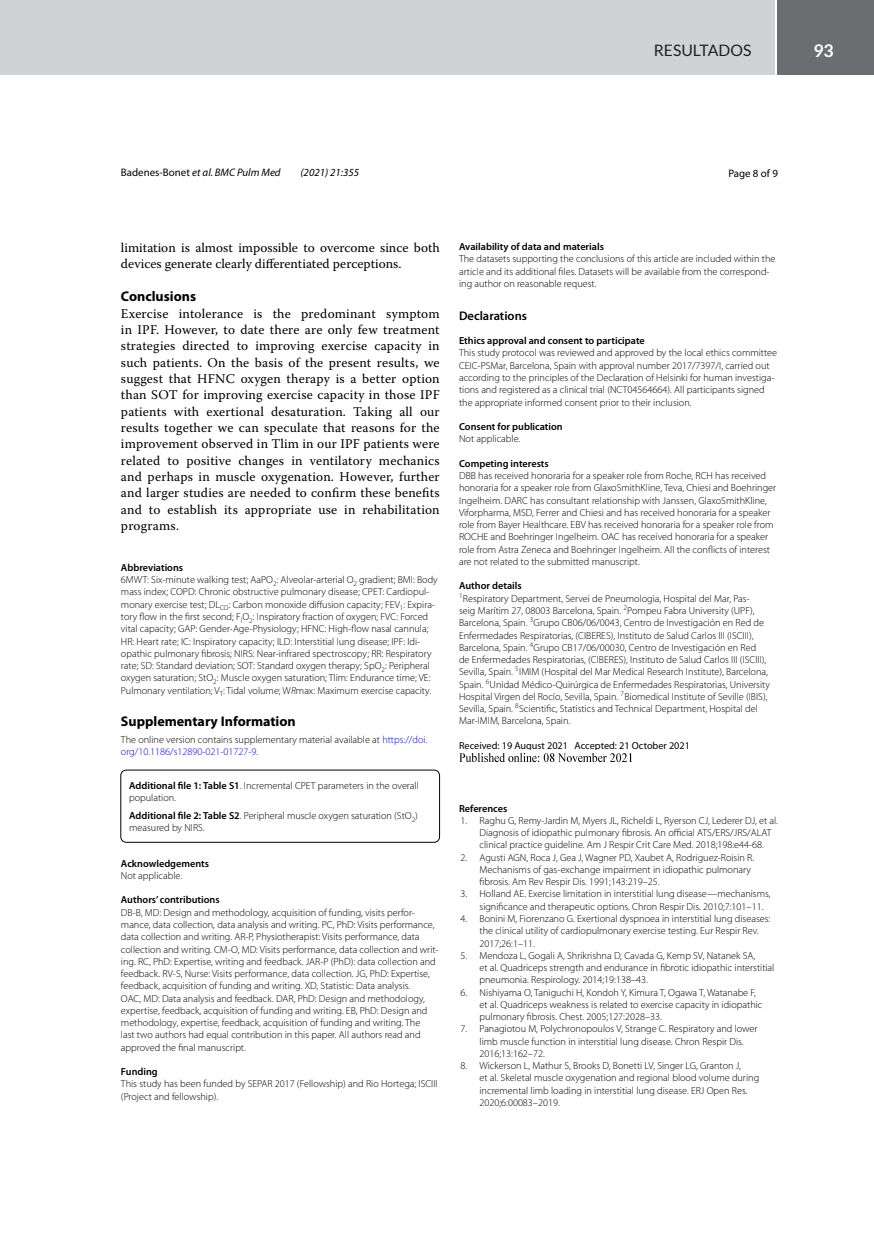
<style>
.page{position:relative;width:874px;height:1241px;background:#fff}
.page>*{position:absolute;margin:0;border:0;box-sizing:border-box;transform-origin:0 0}
.t1{font:700 17.5px "Lato";color:#fff}
.t2{font:15.75px "Lato";color:#231f20}
.t3{font:700 14px "Myriad Pro";color:#000}
.t4{font:13.3px/16.3px "Warnock Pro";color:#000}
.t5{font:600 12.6px "Myriad Pro";color:#000}
.t6{font:italic 10.85px "Myriad Pro";color:#000}
.t7{font:10.85px "Myriad Pro";color:#000}
.t8{font:300 10.15px/12.2px "Myriad Pro";color:#000}
.t9{font:600 10.15px "Myriad Pro";color:#000}
.t10{font:10.15px "Myriad Pro";color:#000}
.s1{font-style:normal}
.s2{font-weight:600}
.s3{font-style:italic}
.s4{color:#00f}
</style>
<div class="page">
<div style="left:0;top:0;width:774px;height:74px;background:#d1d2d4"></div>
<div style="left:777px;top:0;width:96px;height:74px;background:#6c6d70"></div>
<div style="left:121px;top:769px;width:318px;height:73px;border:1px solid #000;border-radius:5px"></div>
<img style="left:459px;top:753px;width:173px;height:10px">
<h2 class="t2" style="left:653px;top:41px;width:99px">RESULTADOS</h2>
<h1 class="t1" style="left:813px;top:40px;width:22px">93</h1>
<p class="t6" style="left:121px;top:166px;width:161px"><span class="s1">Badenes‑Bonet</span> et al. BMC Pulm Med</p>
<p class="t6" style="left:300px;top:166px;width:60px">(2021) 21:355</p>
<p class="t7" style="left:728px;top:166px;width:51px">Page 8 of 9</p>
<h3 class="t4" style="left:121px;top:239px;width:320px">limitation is almost impossible to overcome since both devices generate clearly differentiated perceptions.</h3>
<h3 class="t3" style="left:121px;top:287px;width:77px">Conclusions</h3>
<p class="t4" style="left:121px;top:305px;width:320px;text-align:justify">Exercise intolerance is the predominant symptom in IPF. However, to date there are only few treatment strategies directed to improving exercise capacity in such patients. On the basis of the present results, we suggest that HFNC oxygen therapy is a better option than SOT for improving exercise capacity in those IPF patients with exertional desaturation. Taking all our results together we can speculate that reasons for the improvement observed in Tlim in our IPF patients were related to positive changes in ventilatory mechanics and perhaps in muscle oxygenation. However, further and larger studies are needed to confirm these benefits and to establish its appropriate use in rehabilitation programs.</p>
<p class="t8" style="left:121px;top:561px;width:318px"><span class="s2">Abbreviations<br></span>6MWT: Six‑minute walking test; AaPO<sub>2</sub>: Alveolar‑arterial O<sub>2</sub> gradient; BMI: Body mass index; COPD: Chronic obstructive pulmonary disease; CPET: Cardiopul‑ monary exercise test; DL<sub>CO</sub>: Carbon monoxide diffusion capacity; FEV<sub>1</sub>: Expira‑ tory flow in the first second; F<sub>I</sub>O<sub>2</sub>: Inspiratory fraction of oxygen; FVC: Forced vital capacity; GAP: Gender‑Age‑Physiology; HFNC: High‑flow nasal cannula; HR: Heart rate; IC: Inspiratory capacity; ILD: Interstitial lung disease; IPF: Idi‑ opathic pulmonary fibrosis; NIRS: Near‑infrared spectroscopy; RR: Respiratory rate; SD: Standard deviation; SOT: Standard oxygen therapy; SpO<sub>2</sub>: Peripheral oxygen saturation; StO<sub>2</sub>: Muscle oxygen saturation; Tlim: Endurance time; VE:<br>Pulmonary ventilation; V<sub>T</sub>: Tidal volume; W<span class="s3">R</span>max: Maximum exercise capacity.</p>
<h3 class="t3" style="left:121px;top:712px;width:176px">Supplementary Information</h3>
<p class="t8" style="left:121px;top:733px;width:308px">The online version contains supplementary material available at <span class="s4">https://doi. org/10.1186/s12890‑ 021‑ 01727‑9</span>.</p>
<p class="t8" style="left:129px;top:779px;width:291px"><span class="s2">Additional file 1: Table S1</span>. Incremental CPET parameters in the overall population.</p>
<p class="t8" style="left:129px;top:809px;width:290px"><span class="s2">Additional file 2: Table S2</span>. Peripheral muscle oxygen saturation (StO<sub>2</sub>) measured by NIRS.</p>
<p class="t9" style="left:121px;top:856px;width:89px">Acknowledgements</p>
<p class="t8" style="left:121px;top:869px;width:63px">Not applicable.</p>
<p class="t9" style="left:121px;top:893px;width:100px">Authors’ contributions</p>
<p class="t8" style="left:121px;top:906px;width:319px">DB‑B, MD: Design and methodology, acquisition of funding, visits perfor‑ mance, data collection, data analysis and writing. PC, PhD: Visits performance, data collection and writing. AR‑P, Physiotherapist: Visits performance, data collection and writing. CM‑O, MD: Visits performance, data collection and writ‑ ing. RC, PhD: Expertise, writing and feedback. JAR‑P (PhD): data collection and feedback. RV‑S, Nurse: Visits performance, data collection. JG, PhD: Expertise, feedback, acquisition of funding and writing. XD, Statistic: Data analysis.<br>OAC, MD: Data analysis and feedback. DAR, PhD: Design and methodology, expertise, feedback, acquisition of funding and writing. EB, PhD: Design and methodology, expertise, feedback, acquisition of funding and writing. The<br>last two authors had equal contribution in this paper. All authors read and approved the final manuscript.</p>
<p class="t9" style="left:121px;top:1065px;width:38px">Funding</p>
<p class="t8" style="left:121px;top:1077px;width:318px">This study has been funded by SEPAR 2017 (Fellowship) and Rio Hortega; ISCIII (Project and fellowship).</p>
<p class="t9" style="left:459px;top:240px;width:146px">Availability of data and materials</p>
<p class="t8" style="left:459px;top:253px;width:318px">The datasets supporting the conclusions of this article are included within the article and its additional files. Datasets will be available from the correspond‑ ing author on reasonable request.</p>
<p class="t5" style="left:459px;top:307px;width:69px">Declarations</p>
<p class="t9" style="left:459px;top:334px;width:187px">Ethics approval and consent to participate</p>
<p class="t8" style="left:459px;top:347px;width:319px">This study protocol was reviewed and approved by the local ethics committee CEIC‑PSMar, Barcelona, Spain with approval number 2017/7397/I, carried out according to the principles of the Declaration of Helsinki for human investiga‑ tions and registered as a clinical trial (NCT04564664). All participants signed the appropriate informed consent prior to their inclusion.</p>
<p class="t9" style="left:459px;top:420px;width:105px">Consent for publication</p>
<p class="t8" style="left:459px;top:433px;width:63px">Not applicable.</p>
<p class="t9" style="left:459px;top:457px;width:91px">Competing interests</p>
<p class="t8" style="left:459px;top:469px;width:318px">DBB has received honoraria for a speaker role from Roche, RCH has received honoraria for a speaker role from GlaxoSmithKline, Teva, Chiesi and Boehringer Ingelheim. DARC has consultant relationship with Janssen, GlaxoSmithKline, Viforpharma, MSD, Ferrer and Chiesi and has received honoraria for a speaker role from Bayer Healthcare. EBV has received honoraria for a speaker role from ROCHE and Boehringer Ingelheim. OAC has received honoraria for a speaker role from Astra Zeneca and Boehringer Ingelheim. All the conflicts of interest are not related to the submitted manuscript.</p>
<p class="t8" style="left:459px;top:580px;width:312px"><span class="s2">Author details<br></span><sup>1</sup>Respiratory Department, Servei de Pneumologia, Hospital del Mar, Pas‑<br>seig Marítim 27, 08003 Barcelona, Spain. <sup>2</sup>Pompeu Fabra University (UPF), Barcelona, Spain. <sup>3</sup>Grupo CB06/06/0043, Centro de Investigación en Red de Enfermedades Respiratorias, (CIBERES), Instituto de Salud Carlos III (ISCIII), Barcelona, Spain. <sup>4</sup>Grupo CB17/06/00030, Centro de Investigación en Red<br>de Enfermedades Respiratorias, (CIBERES), Instituto de Salud Carlos III (ISCIII), Sevilla, Spain. <sup>5</sup>IMIM (Hospital del Mar Medical Research Institute), Barcelona, Spain. <sup>6</sup>Unidad Médico‑Quirúrgica de Enfermedades Respiratorias, University Hospital Virgen del Rocío, Sevilla, Spain. <sup>7</sup>Biomedical Institute of Seville (IBIS), Sevilla, Spain. <sup>8</sup>Scientific, Statistics and Technical Department, Hospital del Mar‑IMIM, Barcelona, Spain.</p>
<p class="t10" style="left:459px;top:739px;width:232px">Received: 19 August 2021 Accepted: 21 October 2021</p>
<p class="t9" style="left:459px;top:801px;width:50px">References</p>
<p class="t8" style="left:479px;top:814px;width:300px;text-indent:-19px">1. Raghu G, Remy‑Jardin M, Myers JL, Richeldi L, Ryerson CJ, Lederer DJ, et al.<br>Diagnosis of idiopathic pulmonary fibrosis. An official ATS/ERS/JRS/ALAT clinical practice guideline. Am J Respir Crit Care Med. 2018;198:e44‑68.</p>
<p class="t8" style="left:479px;top:851px;width:276px;text-indent:-19px">2. Agusti AGN, Roca J, Gea J, Wagner PD, Xaubet A, Rodriguez‑Roisin R.<br>Mechanisms of gas‑exchange impairment in idiopathic pulmonary fibrosis. Am Rev Respir Dis. 1991;143:219–25.</p>
<p class="t8" style="left:479px;top:888px;width:292px;text-indent:-19px">3. Holland AE. Exercise limitation in interstitial lung disease—mechanisms, significance and therapeutic options. Chron Respir Dis. 2010;7:101–11.</p>
<p class="t8" style="left:479px;top:912px;width:292px;text-indent:-19px">4. Bonini M, Fiorenzano G. Exertional dyspnoea in interstitial lung diseases: the clinical utility of cardiopulmonary exercise testing. Eur Respir Rev.<br>2017;26:1–11.</p>
<p class="t8" style="left:479px;top:949px;width:296px;text-indent:-19px">5. Mendoza L, Gogali A, Shrikrishna D, Cavada G, Kemp SV, Natanek SA,<br>et al. Quadriceps strength and endurance in fibrotic idiopathic interstitial pneumonia. Respirology. 2014;19:138–43.</p>
<p class="t8" style="left:479px;top:986px;width:284px;text-indent:-19px">6. Nishiyama O, Taniguchi H, Kondoh Y, Kimura T, Ogawa T, Watanabe F, et al. Quadriceps weakness is related to exercise capacity in idiopathic pulmonary fibrosis. Chest. 2005;127:2028–33.</p>
<p class="t8" style="left:479px;top:1022px;width:279px;text-indent:-19px">7. Panagiotou M, Polychronopoulos V, Strange C. Respiratory and lower limb muscle function in interstitial lung disease. Chron Respir Dis.<br>2016;13:162–72.</p>
<p class="t8" style="left:479px;top:1059px;width:281px;text-indent:-19px">8. Wickerson L, Mathur S, Brooks D, Bonetti LV, Singer LG, Granton J,<br>et al. Skeletal muscle oxygenation and regional blood volume during incremental limb loading in interstitial lung disease. ERJ Open Res.<br>2020;6:00083–2019.</p>
</div>
